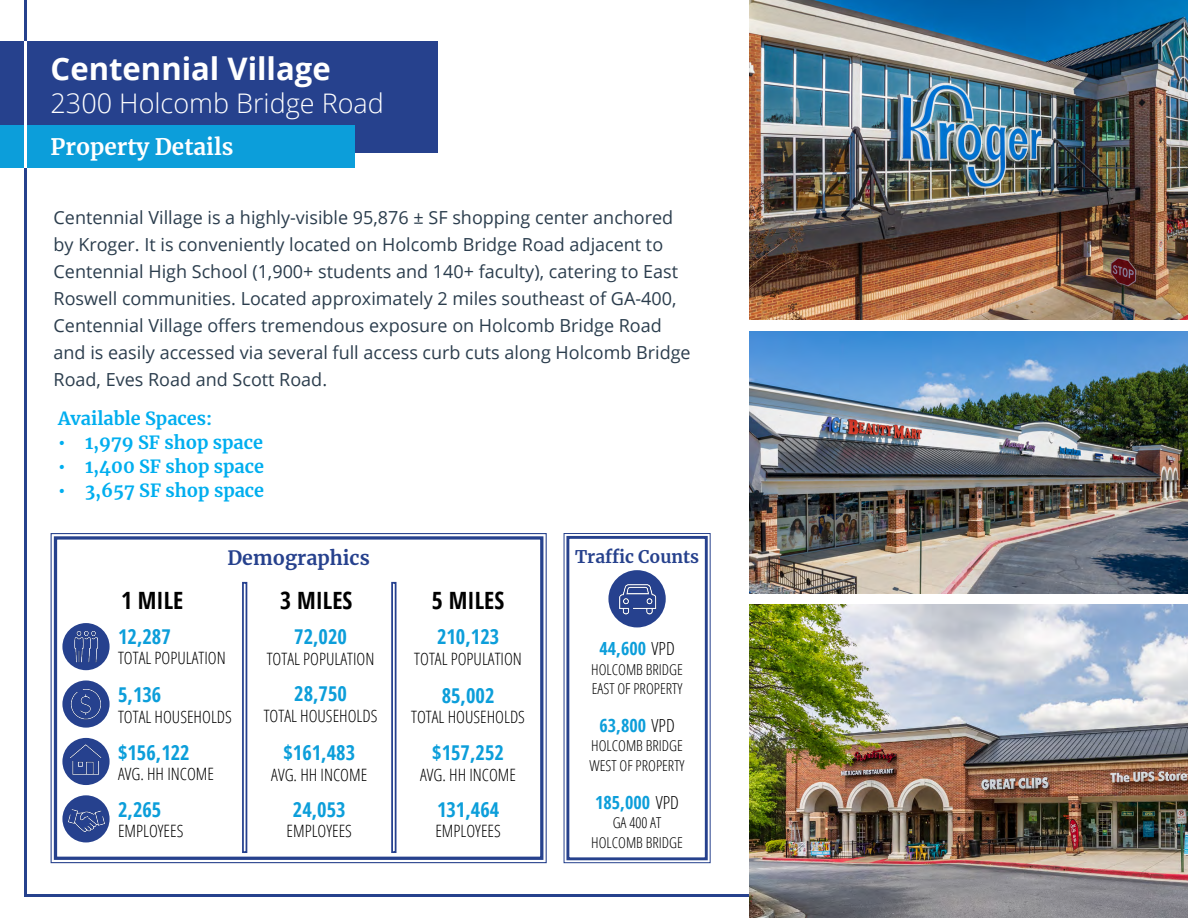
<style>
.page{position:relative;width:1188px;height:918px;background:#fff}
.page>*{position:absolute;margin:0;border:0;box-sizing:border-box;transform-origin:0 0}
.t1{font:700 31.05px "Open Sans";color:#fff}
.t2{font:300 27px "Open Sans";color:#fff}
.t3{font:700 23.85px "Open Sans Condensed";color:#000}
.t4{font:700 22.5px "Merriweather";color:#fff}
.t5{font:700 20.4px "Open Sans Condensed";color:#0c9eda}
.t6{font:700 19.5px "Merriweather";color:#26418d}
.t7{font:18px/27px "Open Sans";color:#2b3d4d}
.t8{font:700 18px "Merriweather";color:#00aeef}
.t9{font:700 18px "Open Sans Condensed";color:#0c9eda}
.t10{font:700 17.25px "Merriweather";color:#26418d}
.t11{font:300 16.95px "Open Sans Condensed";color:#000}
.t12{font:300 15px/19.4px "Open Sans Condensed";color:#000}
.s1{font-weight:300;color:#000}
</style>
<div class="page">
<svg style="left:563px;top:533px;width:148px;height:331px"></svg>
<div style="left:566px;top:536px;width:142px;height:324px;border:3px solid #26418d"></div>
<img style="left:749px;top:0;width:439px;height:320px">
<hr style="left:24px;top:894px;width:1164px;height:2px;background:#26418d">
<hr style="left:24px;top:0;width:2px;height:49px;background:#26418d">
<div style="left:608px;top:570px;width:58px;height:57px;background:#26418e;border-radius:50%"></div>
<img style="left:619px;top:584px;width:38px;height:31px">
<hr style="left:24px;top:167px;width:2px;height:729px;background:#26418d">
<img style="left:749px;top:331px;width:439px;height:262px">
<svg style="left:50px;top:533px;width:497px;height:331px"></svg>
<div style="left:54px;top:536px;width:489px;height:324px;border:3px solid #26418d"></div>
<div style="left:242px;top:582px;width:5px;height:271px;border:2px solid #25408f"></div>
<div style="left:391px;top:582px;width:5px;height:271px;border:2px solid #25408f"></div>
<div style="left:62px;top:680px;width:48px;height:48px;background:#26418e;border-radius:50%"></div>
<img style="left:71px;top:689px;width:30px;height:30px">
<svg style="left:62px;top:738px;width:48px;height:47px"></svg>
<img style="left:65px;top:739px;width:42px;height:42px">
<svg style="left:62px;top:795px;width:48px;height:47px"></svg>
<img style="left:65px;top:798px;width:42px;height:42px">
<svg style="left:62px;top:623px;width:48px;height:47px"></svg>
<img style="left:68px;top:627px;width:36px;height:40px">
<img style="left:749px;top:604px;width:439px;height:314px">
<div style="left:0;top:41px;width:437px;height:112px;background:#26418d"></div>
<div style="left:0;top:125px;width:355px;height:42px;background:#0c9eda"></div>
<hr style="left:24px;top:41px;width:2px;height:126px;background:#fff">
<h1 class="t1" style="left:51px;top:47px;width:282px">Centennial Village</h1>
<h2 class="t2" style="left:51px;top:84px;width:335px">2300 Holcomb Bridge Road</h2>
<p class="t4" style="left:51px;top:131px;width:184px">Property Details</p>
<p class="t7" style="left:54px;top:204px;width:639px">Centennial Village is a highly-visible 95,876 ± SF shopping center anchored by Kroger. It is conveniently located on Holcomb Bridge Road adjacent to Centennial High School (1,900+ students and 140+ faculty), catering to East Roswell communities. Located approximately 2 miles southeast of GA-400, Centennial Village offers tremendous exposure on Holcomb Bridge Road and is easily accessed via several full access curb cuts along Holcomb Bridge Road, Eves Road and Scott Road.</p>
<p class="t8" style="left:58px;top:406px;width:156px">Available Spaces:</p>
<p class="t8" style="left:58px;top:430px;width:206px">• 1,979 SF shop space</p>
<p class="t8" style="left:58px;top:454px;width:208px">• 1,400 SF shop space</p>
<p class="t8" style="left:58px;top:478px;width:208px">• 3,657 SF shop space</p>
<p class="t6" style="left:227px;top:545px;width:144px">Demographics</p>
<h3 class="t3" style="left:121px;top:583px;width:64px">1 MILE</h3>
<h3 class="t3" style="left:280px;top:583px;width:74px">3 MILES</h3>
<h3 class="t3" style="left:432px;top:583px;width:74px">5 MILES</h3>
<p class="t5" style="left:118px;top:622px;width:54px">12,287</p>
<p class="t11" style="left:118px;top:647px;width:109px">TOTAL POPULATION</p>
<p class="t5" style="left:118px;top:681px;width:45px">5,136</p>
<p class="t11" style="left:118px;top:705px;width:115px">TOTAL HOUSEHOLDS</p>
<p class="t5" style="left:118px;top:738px;width:73px">$156,122</p>
<p class="t11" style="left:118px;top:763px;width:97px">AVG. HH INCOME</p>
<p class="t5" style="left:294px;top:623px;width:54px">72,020</p>
<p class="t11" style="left:267px;top:647px;width:109px">TOTAL POPULATION</p>
<p class="t5" style="left:294px;top:680px;width:54px">28,750</p>
<p class="t11" style="left:264px;top:704px;width:115px">TOTAL HOUSEHOLDS</p>
<p class="t5" style="left:283px;top:739px;width:73px">$161,483</p>
<p class="t11" style="left:271px;top:763px;width:97px">AVG. HH INCOME</p>
<p class="t5" style="left:437px;top:623px;width:64px">210,123</p>
<p class="t11" style="left:414px;top:647px;width:109px">TOTAL POPULATION</p>
<p class="t5" style="left:442px;top:681px;width:54px">85,002</p>
<p class="t11" style="left:411px;top:706px;width:115px">TOTAL HOUSEHOLDS</p>
<p class="t5" style="left:432px;top:739px;width:73px">$157,252</p>
<p class="t11" style="left:420px;top:763px;width:97px">AVG. HH INCOME</p>
<p class="t5" style="left:118px;top:795px;width:45px">2,265</p>
<p class="t11" style="left:118px;top:819px;width:67px">EMPLOYEES</p>
<p class="t5" style="left:293px;top:795px;width:54px">24,053</p>
<p class="t11" style="left:287px;top:820px;width:67px">EMPLOYEES</p>
<p class="t5" style="left:437px;top:795px;width:64px">131,464</p>
<p class="t11" style="left:435px;top:820px;width:67px">EMPLOYEES</p>
<p class="t10" style="left:575px;top:545px;width:126px">Traffic Counts</p>
<p class="t9" style="left:599px;top:636px;width:77px">44,600 <span class="s1">VPD</span></p>
<p class="t12" style="left:591px;top:659px;width:93px">HOLCOMB BRIDGE<br>EAST OF PROPERTY</p>
<p class="t9" style="left:599px;top:713px;width:77px">63,800 <span class="s1">VPD</span></p>
<p class="t12" style="left:590px;top:736px;width:97px">HOLCOMB BRIDGE<br>WEST OF PROPERTY</p>
<p class="t9" style="left:595px;top:790px;width:85px">185,000 <span class="s1">VPD</span></p>
<p class="t12" style="left:591px;top:813px;width:93px;text-align:center">GA 400 AT<br>HOLCOMB BRIDGE</p>
</div>
